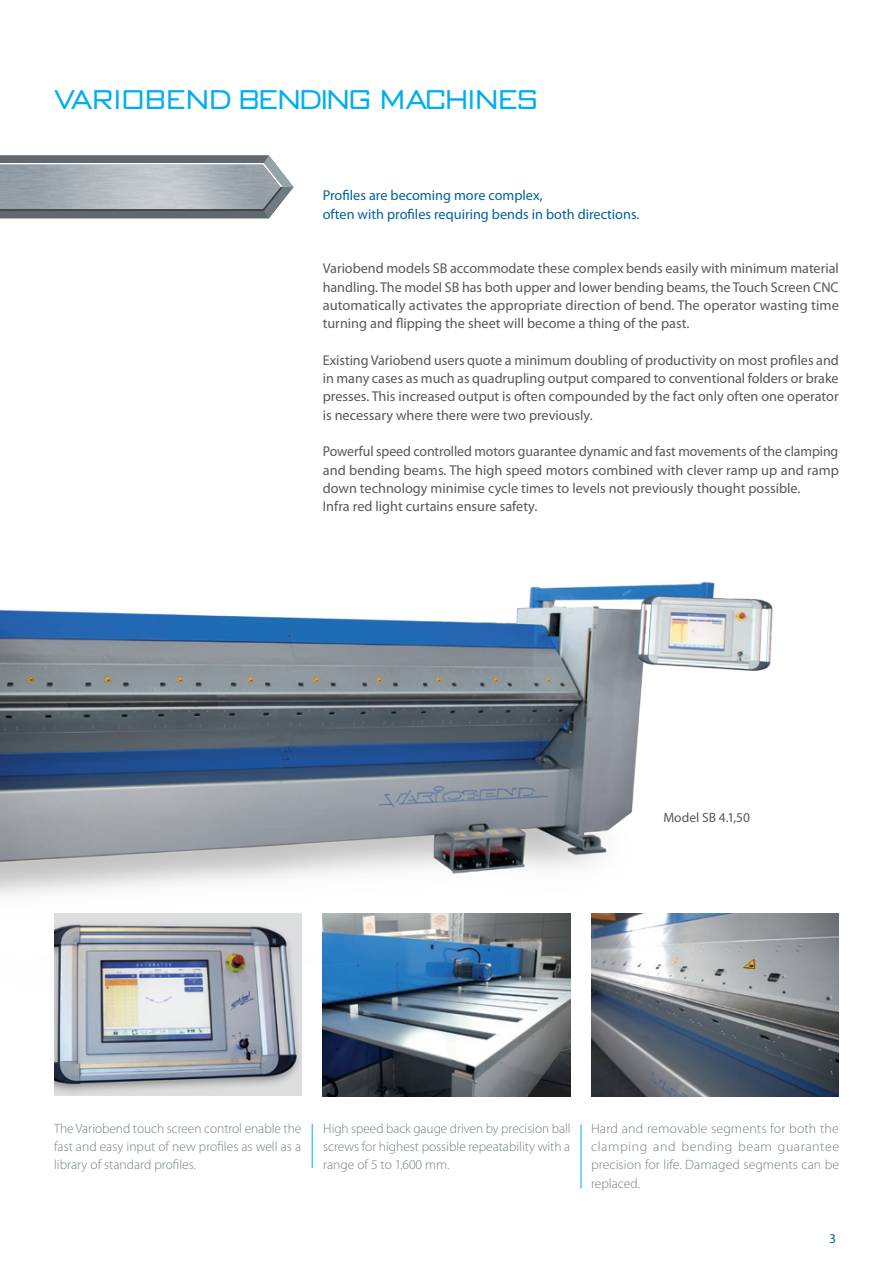
<style>
.page{position:relative;width:893px;height:1263px;background:#fff}
.page>*{position:absolute;margin:0;border:0;box-sizing:border-box;transform-origin:0 0}
.t1{font:300 24px "OPTI Bank Gothic";letter-spacing:.025em;color:#00aeef}
.t2{font:14.25px/18.3px "Myriad Pro";color:#57585a;text-align:justify}
.t3{font:14.25px/18.3px "Myriad Pro";color:#0060a0}
.t4{font:300 13.5px/18.3px "Myriad Pro";color:#717d83;text-align:justify}
.t5{font:13.5px "Myriad";color:#57585a}
.t6{font:13.5px "Myriad";color:#0060a0}
</style>
<div class="page">
<img style="left:0;top:582px;width:773px;height:449px">
<svg style="left:0;top:155px;width:294px;height:63px"></svg>
<img style="left:0;top:165px;width:281px;height:44px">
<img style="left:591px;top:913px;width:248px;height:183px">
<img style="left:323px;top:913px;width:247px;height:183px">
<hr style="left:581px;top:1124px;width:1px;height:64px;background:#00aeef">
<img style="left:54px;top:913px;width:247px;height:183px">
<hr style="left:312px;top:1124px;width:1px;height:44px;background:#00aeef">
<h1 class="t1" style="left:54px;top:83px;width:485px">VARIOBEND BENDING MACHINES</h1>
<p class="t3" style="left:323px;top:186px;width:318px">Profiles are becoming more complex,<br>often with profiles requiring bends in both directions.</p>
<p class="t2" style="left:323px;top:259px;width:518px">Variobend models SB accommodate these complex bends easily with minimum material handling. The model SB has both upper and lower bending beams, the Touch Screen CNC automatically activates the appropriate direction of bend. The operator wasting time turning and flipping the sheet will become a thing of the past.</p>
<p class="t2" style="left:323px;top:351px;width:518px">Existing Variobend users quote a minimum doubling of productivity on most profiles and in many cases as much as quadrupling output compared to conventional folders or brake presses. This increased output is often compounded by the fact only often one operator is necessary where there were two previously.</p>
<p class="t2" style="left:323px;top:442px;width:518px;text-align:left">Powerful speed controlled motors guarantee dynamic and fast movements of the clamping and bending beams. The high speed motors combined with clever ramp up and ramp down technology minimise cycle times to levels not previously thought possible.<br>Infra red light curtains ensure safety.</p>
<p class="t5" style="left:663px;top:811px;width:88px">Model SB 4.1,50</p>
<p class="t4" style="left:54px;top:1119px;width:249px">The Variobend touch screen control enable the fast and easy input of new profiles as well as a library of standard profiles.</p>
<p class="t4" style="left:323px;top:1119px;width:249px">High speed back gauge driven by precision ball screws for highest possible repeatability with a range of 5 to 1.600 mm.</p>
<p class="t4" style="left:591px;top:1119px;width:250px">Hard and removable segments for both the clamping and bending beam guarantee precision for life. Damaged segments can be replaced.</p>
<p class="t6" style="left:829px;top:1231px;width:8px">3</p>
</div>
